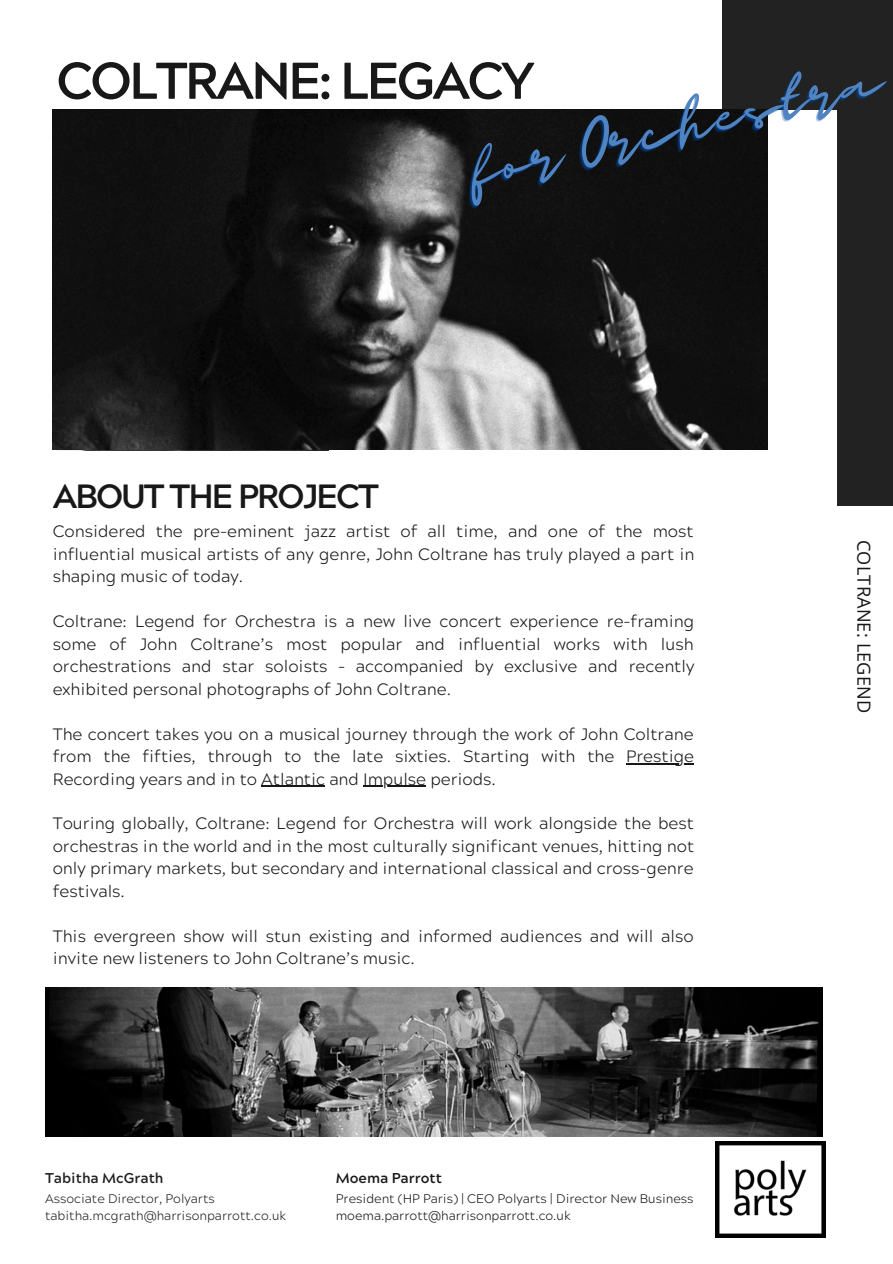
<style>
.page{position:relative;width:893px;height:1264px;background:#fff}
.page>*{position:absolute;margin:0;border:0;box-sizing:border-box;transform-origin:0 0}
.t1{font:58.5px "Majesty Yandi Designs";color:#5084c1}
.t2{font:700 51.6px "Acherus Grotesque";letter-spacing:-.055em;color:#181818}
.t3{font:700 33.6px "Acherus Grotesque";letter-spacing:-.055em;color:#181818}
.t4{font:18.15px "Open Sans";letter-spacing:.01em;color:#181818}
.t5{font:300 16.5px/22.5px "Acherus Grotesque";color:#181818;text-align:justify}
.t6{font:700 14.25px "Acherus Grotesque";color:#222}
.t7{font:700 14.25px "Acherus Grotesque";color:#181818}
.t8{font:300 12.45px "Acherus Grotesque";color:#181818}
.t9{font:300 12.45px "Acherus Grotesque";color:#222}
</style>
<div class="page">
<div style="left:837px;top:54px;width:55px;height:451px;background:#222"></div>
<div style="left:722px;top:0;width:170px;height:110px;background:#222"></div>
<img style="left:715px;top:1141px;width:110px;height:96px">
<img style="left:53px;top:110px;width:714px;height:339px">
<hr style="left:626px;top:763px;width:68px;height:1px;background:#181818">
<hr style="left:261px;top:785px;width:64px;height:1px;background:#181818">
<hr style="left:363px;top:785px;width:63px;height:1px;background:#181818">
<img style="left:45px;top:987px;width:777px;height:149px">
<p class="t2" style="left:56px;top:60px;width:479px">COLTRANE: LEGACY</p>
<p class="t1" style="left:466px;top:145px;width:424px;rotate:-13deg">for Orchestra</p>
<p class="t3" style="left:53px;top:482px;width:327px">ABOUT THE PROJECT</p>
<p class="t5" style="left:53px;top:522px;width:643px">Considered the pre-eminent jazz artist of all time, and one of the most influential musical artists of any genre, John Coltrane has truly played a part in shaping music of today.</p>
<p class="t5" style="left:53px;top:612px;width:643px">Coltrane: Legend for Orchestra is a new live concert experience re-framing some of John Coltrane’s most popular and influential works with lush orchestrations and star soloists – accompanied by exclusive and recently exhibited personal photographs of John Coltrane.</p>
<p class="t5" style="left:53px;top:724px;width:642px">The concert takes you on a musical journey through the work of John Coltrane from the fifties, through to the late sixties. Starting with the Prestige Recording years and in to Atlantic and Impulse periods.</p>
<p class="t5" style="left:53px;top:814px;width:643px">Touring globally, Coltrane: Legend for Orchestra will work alongside the best orchestras in the world and in the most culturally significant venues, hitting not only primary markets, but secondary and international classical and cross-genre festivals.</p>
<p class="t5" style="left:53px;top:927px;width:642px">This evergreen show will stun existing and informed audiences and will also invite new listeners to John Coltrane’s music.</p>
<p class="t6" style="left:45px;top:1172px;width:120px">Tabitha McGrath</p>
<p class="t9" style="left:45px;top:1193px;width:171px">Associate Director, Polyarts</p>
<p class="t9" style="left:45px;top:1210px;width:243px">tabitha.mcgrath@harrisonparrott.co.uk</p>
<p class="t7" style="left:336px;top:1172px;width:108px">Moema Parrott</p>
<p class="t8" style="left:336px;top:1193px;width:359px">President (HP Paris) | CEO Polyarts | Director New Business</p>
<p class="t8" style="left:336px;top:1210px;width:236px">moema.parrott@harrisonparrott.co.uk</p>
<p class="t4" style="left:876px;top:540px;width:175px;rotate:90deg">COLTRANE: LEGEND</p>
</div>
